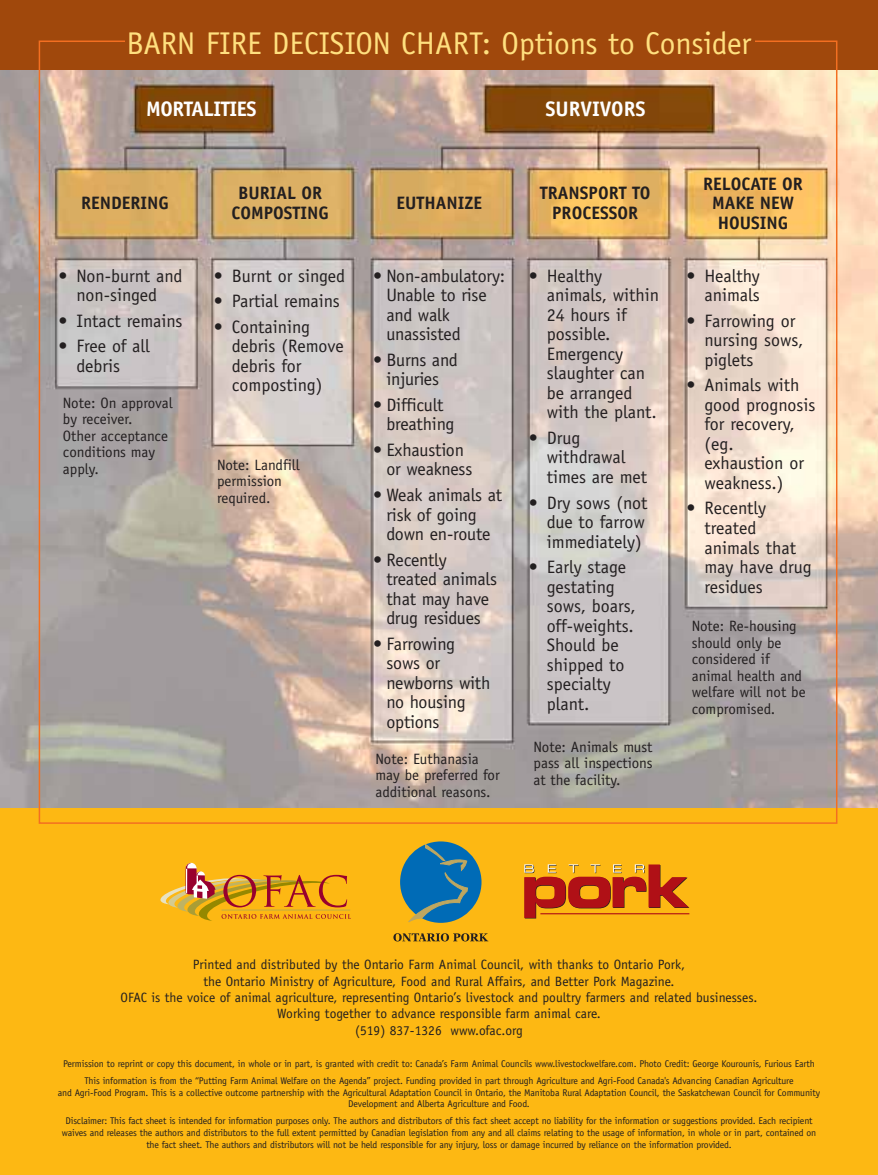
<style>
.page{position:relative;width:878px;height:1175px;background:#fff}
.page>*{position:absolute;margin:0;border:0;box-sizing:border-box;transform-origin:0 0}
.t1{font:31.5px "Officina Sans";color:#ffe07f}
.t2{font:700 21px "Officina Sans";letter-spacing:-.02em;color:#fff}
.t3{font:700 21px "Officina Sans";color:#fff}
.t4{font:18px/19.5px "Officina Sans";color:#231f20}
.t5{font:700 18px/19.5px "Officina Sans";color:#231f20;text-align:center}
.t6{font:15px/16.5px "Officina Sans";color:#231f20}
.t7{font:13.5px/16.5px "Officina Sans";color:#231f20;text-align:center}
.t8{font:9.75px/11.7px "Officina Sans";letter-spacing:-.015em;color:#231f20;text-align:center}
</style>
<div class="page">
<img style="left:0;top:70px;width:878px;height:738px">
<div style="left:0;top:808px;width:878px;height:366px;background:#fdb813"></div>
<div style="left:0;top:0;width:878px;height:70px;background:#a0480c"></div>
<div style="left:400px;top:841px;width:81px;height:81px;background:#006bb6;border-radius:50%"></div>
<svg style="left:408px;top:844px;width:60px;height:78px"></svg>
<svg style="left:393px;top:933px;width:95px;height:8px"></svg>
<svg style="left:160px;top:863px;width:191px;height:58px"></svg>
<svg style="left:524px;top:864px;width:165px;height:54px"></svg>
<hr style="left:540px;top:913px;width:149px;height:1px;background:#b01016">
<h1 class="t1" style="left:126px;top:31px;width:626px">BARN FIRE DECISION CHART: Options to Consider</h1>
<h2 class="t2" style="left:146px;top:101px;width:112px">MORTALITIES</h2>
<h2 class="t3" style="left:545px;top:101px;width:101px">SURVIVORS</h2>
<h3 class="t5" style="left:81px;top:195px;width:89px">RENDERING</h3>
<h3 class="t5" style="left:231px;top:185px;width:99px">BURIAL OR<br>COMPOSTING</h3>
<h3 class="t5" style="left:396px;top:195px;width:87px">EUTHANIZE</h3>
<h3 class="t5" style="left:540px;top:185px;width:112px">TRANSPORT TO<br>PROCESSOR</h3>
<h3 class="t5" style="left:703px;top:175px;width:101px">RELOCATE OR<br>MAKE NEW<br>HOUSING</h3>
<h3 class="t4" style="left:59px;top:267px;width:125px;text-align:center">• Non-burnt and non-singed</h3>
<h3 class="t4" style="left:59px;top:312px;width:125px">• Intact remains</h3>
<h3 class="t4" style="left:76px;top:338px;width:75px;text-indent:-18px">• Free of all debris</h3>
<h3 class="t4" style="left:686px;top:267px;width:75px;text-align:right">• Healthy animals</h3>
<h3 class="t4" style="left:704px;top:312px;width:100px;text-indent:-18px">• Farrowing or nursing sows, piglets</h3>
<h3 class="t4" style="left:704px;top:377px;width:112px;text-indent:-18px">• Animals with good prognosis for recovery, (eg. exhaustion or weakness.)</h3>
<h3 class="t4" style="left:704px;top:500px;width:109px;text-indent:-18px">• Recently treated animals that may have drug residues</h3>
<h3 class="t4" style="left:546px;top:267px;width:114px;text-indent:-18px">• Healthy animals, within<br>24 hours if possible.<br>Emergency slaughter can be arranged with the plant.</h3>
<h3 class="t4" style="left:546px;top:429px;width:102px;text-indent:-18px">• Drug withdrawal times are met</h3>
<h3 class="t4" style="left:546px;top:494px;width:102px;text-indent:-18px">• Dry sows (not due to farrow immediately)</h3>
<h3 class="t4" style="left:546px;top:558px;width:91px;text-indent:-18px">• Early stage gestating sows, boars, off-weights.<br>Should be shipped to specialty plant.</h3>
<h3 class="t4" style="left:386px;top:267px;width:120px;text-indent:-13px">• Non-ambulatory:<br>Unable to rise and walk unassisted</h3>
<h3 class="t4" style="left:373px;top:351px;width:86px;text-align:center">• Burns and injuries</h3>
<h3 class="t4" style="left:386px;top:396px;width:70px;text-indent:-13px">• Difficult breathing</h3>
<h3 class="t4" style="left:386px;top:441px;width:88px;text-indent:-13px">• Exhaustion or weakness</h3>
<h3 class="t4" style="left:386px;top:486px;width:117px;text-indent:-13px">• Weak animals at risk of going down en-route</h3>
<h3 class="t4" style="left:386px;top:551px;width:112px;text-indent:-13px">• Recently treated animals that may have drug residues</h3>
<h3 class="t4" style="left:386px;top:635px;width:106px;text-indent:-13px">• Farrowing sows or newborns with no housing options</h3>
<h3 class="t4" style="left:214px;top:267px;width:133px">• Burnt or singed</h3>
<h3 class="t4" style="left:214px;top:293px;width:127px">• Partial remains</h3>
<h3 class="t4" style="left:232px;top:318px;width:113px;text-indent:-18px">• Containing debris (Remove debris for composting)</h3>
<h3 class="t6" style="left:63px;top:396px;width:111px">Note: On approval by receiver.<br>Other acceptance conditions may apply.</h3>
<h3 class="t6" style="left:217px;top:457px;width:84px">Note: Landfill permission required.</h3>
<h3 class="t6" style="left:691px;top:619px;width:115px">Note: Re-housing should only be considered if animal health and welfare will not be compromised.</h3>
<h3 class="t6" style="left:375px;top:752px;width:126px">Note: Euthanasia may be preferred for additional reasons.</h3>
<h3 class="t6" style="left:533px;top:740px;width:120px;text-align:justify">Note: Animals must pass all inspections at the facility.</h3>
<p class="t7" style="left:120px;top:957px;width:638px">Printed and distributed by the Ontario Farm Animal Council, with thanks to Ontario Pork,<br>the Ontario Ministry of Agriculture, Food and Rural Affairs, and Better Pork Magazine.<br>OFAC is the voice of animal agriculture, representing Ontario’s livestock and poultry farmers and related businesses.<br>Working together to advance responsible farm animal care.<br>(519) 837-1326 www.ofac.org</p>
<p class="t8" style="left:63px;top:1056px;width:753px;line-height:16.6px">Permission to reprint or copy this document, in whole or in part, is granted with credit to: Canada’s Farm Animal Councils www.livestockwelfare.com. Photo Credit: George Kourounis, Furious Earth<br>This information is from the “Putting Farm Animal Welfare on the Agenda” project. Funding provided in part through Agriculture and Agri-Food Canada's Advancing Canadian Agriculture</p>
<p class="t8" style="left:58px;top:1087px;width:763px">and Agri-Food Program. This is a collective outcome partnership with the Agricultural Adaptation Council in Ontario, the Manitoba Rural Adaptation Council, the Saskatchewan Council for Community<br>Development and Alberta Agriculture and Food.</p>
<p class="t8" style="left:62px;top:1115px;width:756px">Disclaimer: This fact sheet is intended for information purposes only. The authors and distributors of this fact sheet accept no liability for the information or suggestions provided. Each recipient waives and releases the authors and distributors to the full extent permitted by Canadian legislation from any and all claims relating to the usage of information, in whole or in part, contained on the fact sheet. The authors and distributors will not be held responsible for any injury, loss or damage incurred by reliance on the information provided.</p>
</div>
